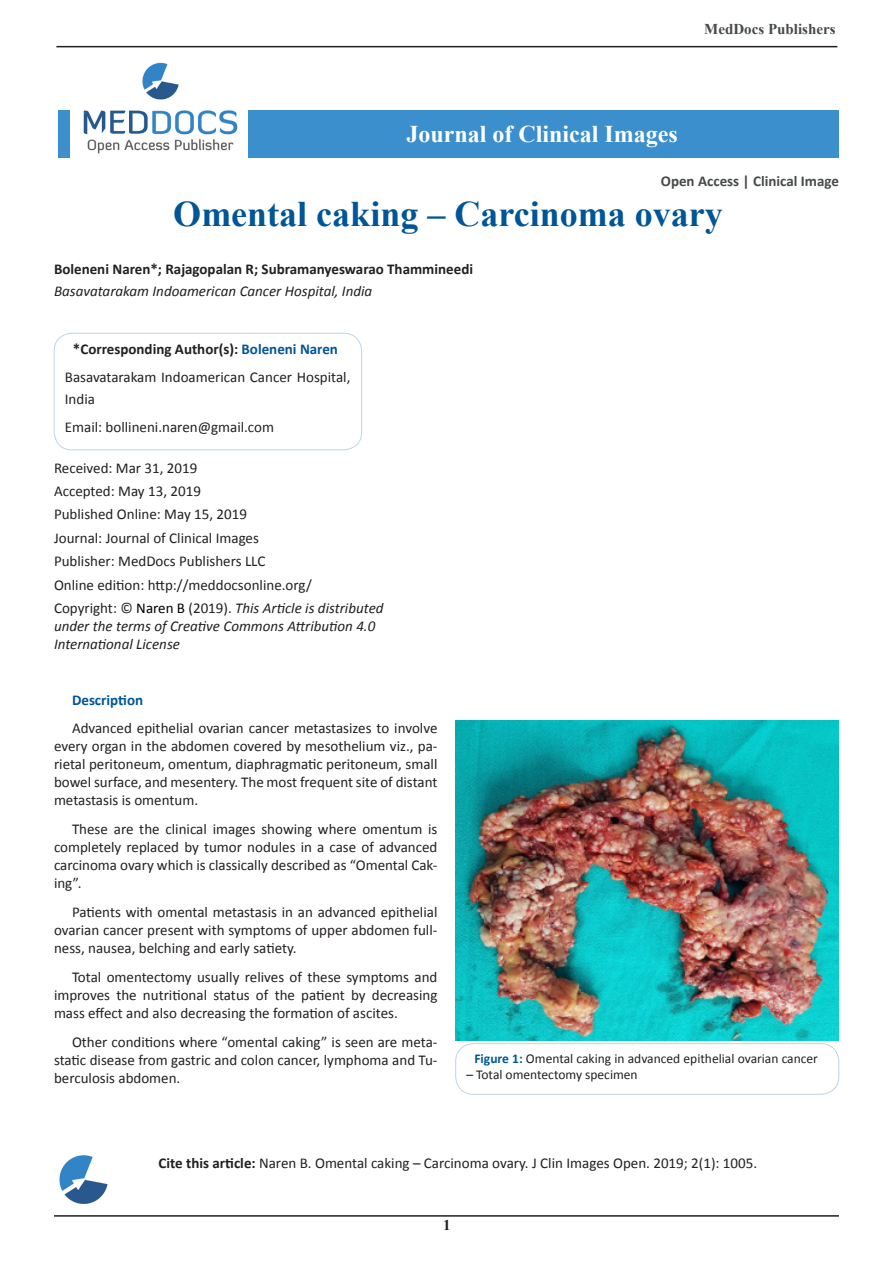
<style>
.page{position:relative;width:893px;height:1263px;background:#fff}
.page>*{position:absolute;margin:0;border:0;box-sizing:border-box;transform-origin:0 0}
.t1{font:700 36px "Times New Roman";color:#005596}
.t2{font:700 24px "Times New Roman";color:#fff}
.t3{font:15px/18px "Calibri";color:#231f20;text-align:justify}
.t4{font:italic 15px/18px "Calibri";color:#231f20}
.t5{font:700 15px "Calibri";color:#231f20}
.t6{font:700 15px "Calibri";color:#464b47}
.t7{font:700 15px "Times New Roman";color:#464b47}
.t8{font:700 15px "Calibri";color:#005596}
.t9{font:700 15px "Times New Roman";color:#231f20}
.t10{font:13.5px "Calibri";color:#231f20}
.s1{color:#005596}
.s2{font-style:normal}
.s3{font-style:normal;color:#000}
.s4{font-weight:700;color:#005596}
.s5{font-weight:700}
</style>
<div class="page">
<div style="left:58px;top:110px;width:781px;height:47px;background:#3b8fcc"></div>
<hr style="left:56px;top:46px;width:781px;height:1px;background:#231f20">
<hr style="left:54px;top:1215px;width:785px;height:2px;background:#231f20">
<div style="left:54px;top:333px;width:308px;height:117px;border:1px solid #bfd4e5;border-radius:18px"></div>
<div style="left:70px;top:49px;width:178px;height:127px;background:#fff"></div>
<img style="left:83px;top:62px;width:155px;height:92px">
<img style="left:59px;top:1155px;width:49px;height:49px">
<div style="left:455px;top:1043px;width:384px;height:51px;border:1px solid #bfd4e5;border-radius:18px"></div>
<img style="left:455px;top:721px;width:383px;height:319px">
<p class="t7" style="left:704px;top:19px;width:133px">MedDocs Publishers</p>
<p class="t2" style="left:407px;top:118px;width:273px">Journal of Clinical Images</p>
<p class="t6" style="left:661px;top:171px;width:180px">Open Access | Clinical Image</p>
<p class="t1" style="left:173px;top:189px;width:551px">Omental caking – Carcinoma ovary</p>
<p class="t5" style="left:54px;top:259px;width:421px">Boleneni Naren*; Rajagopalan R; Subramanyeswarao Thammineedi</p>
<p class="t4" style="left:54px;top:282px;width:320px">Basavatarakam Indoamerican Cancer Hospital, India</p>
<p class="t5" style="left:73px;top:339px;width:267px">*Corresponding Author(s): <span class="s1">Boleneni Naren</span></p>
<p class="t3" style="left:65px;top:365px;width:287px;line-height:22.5px">Basavatarakam Indoamerican Cancer Hospital,<br>India</p>
<p class="t3" style="left:65px;top:418px;width:211px">Email: bollineni.naren@gmail.com</p>
<p class="t3" style="left:54px;top:459px;width:145px">Received: Mar 31, 2019</p>
<p class="t3" style="left:54px;top:482px;width:148px">Accepted: May 13, 2019</p>
<p class="t3" style="left:54px;top:505px;width:195px">Published Online: May 15, 2019</p>
<p class="t3" style="left:54px;top:529px;width:206px">Journal: Journal of Clinical Images</p>
<p class="t3" style="left:54px;top:552px;width:213px">Publisher: MedDocs Publishers LLC</p>
<p class="t3" style="left:54px;top:576px;width:259px">Online edition: http://meddocsonline.org/</p>
<p class="t4" style="left:54px;top:598px;width:331px"><span class="s2">Copyright: ©</span> <span class="s3">Naren B</span> <span class="s2">(2019).</span> This Article is distributed under the terms of Creative Commons Attribution 4.0</p>
<p class="t4" style="left:54px;top:634px;width:128px">International License</p>
<p class="t8" style="left:72px;top:690px;width:73px">Description</p>
<p class="t3" style="left:54px;top:719px;width:385px;text-indent:18px">Advanced epithelial ovarian cancer metastasizes to involve every organ in the abdomen covered by mesothelium viz., pa&shy;rietal peritoneum, omentum, diaphragmatic peritoneum, small bowel surface, and mesentery. The most frequent site of distant metastasis is omentum.</p>
<p class="t3" style="left:54px;top:820px;width:385px;text-indent:18px">These are the clinical images showing where omentum is completely replaced by tumor nodules in a case of advanced carcinoma ovary which is classically described as “Omental Cak&shy;ing”.</p>
<p class="t3" style="left:54px;top:903px;width:385px;text-indent:18px">Patients with omental metastasis in an advanced epithelial ovarian cancer present with symptoms of upper abdomen full&shy;ness, nausea, belching and early satiety.</p>
<p class="t3" style="left:54px;top:968px;width:385px;text-indent:18px">Total omentectomy usually relives of these symptoms and improves the nutritional status of the patient by decreasing mass effect and also decreasing the formation of ascites.</p>
<p class="t3" style="left:54px;top:1033px;width:385px;text-indent:18px">Other conditions where “omental caking” is seen are meta&shy;static disease from gastric and colon cancer, lymphoma and Tu&shy;berculosis abdomen.</p>
<p class="t10" style="left:474px;top:1050px;width:345px"><span class="s4">Figure 1:</span> Omental caking in advanced epithelial ovarian cancer</p>
<p class="t10" style="left:466px;top:1066px;width:173px">– Total omentectomy specimen</p>
<p class="t3" style="left:159px;top:1154px;width:600px"><span class="s5">Cite this article:</span> Naren B. Omental caking – Carcinoma ovary. J Clin Images Open. 2019; 2(1): 1005.</p>
<p class="t9" style="left:443px;top:1215px;width:9px">1</p>
</div>
